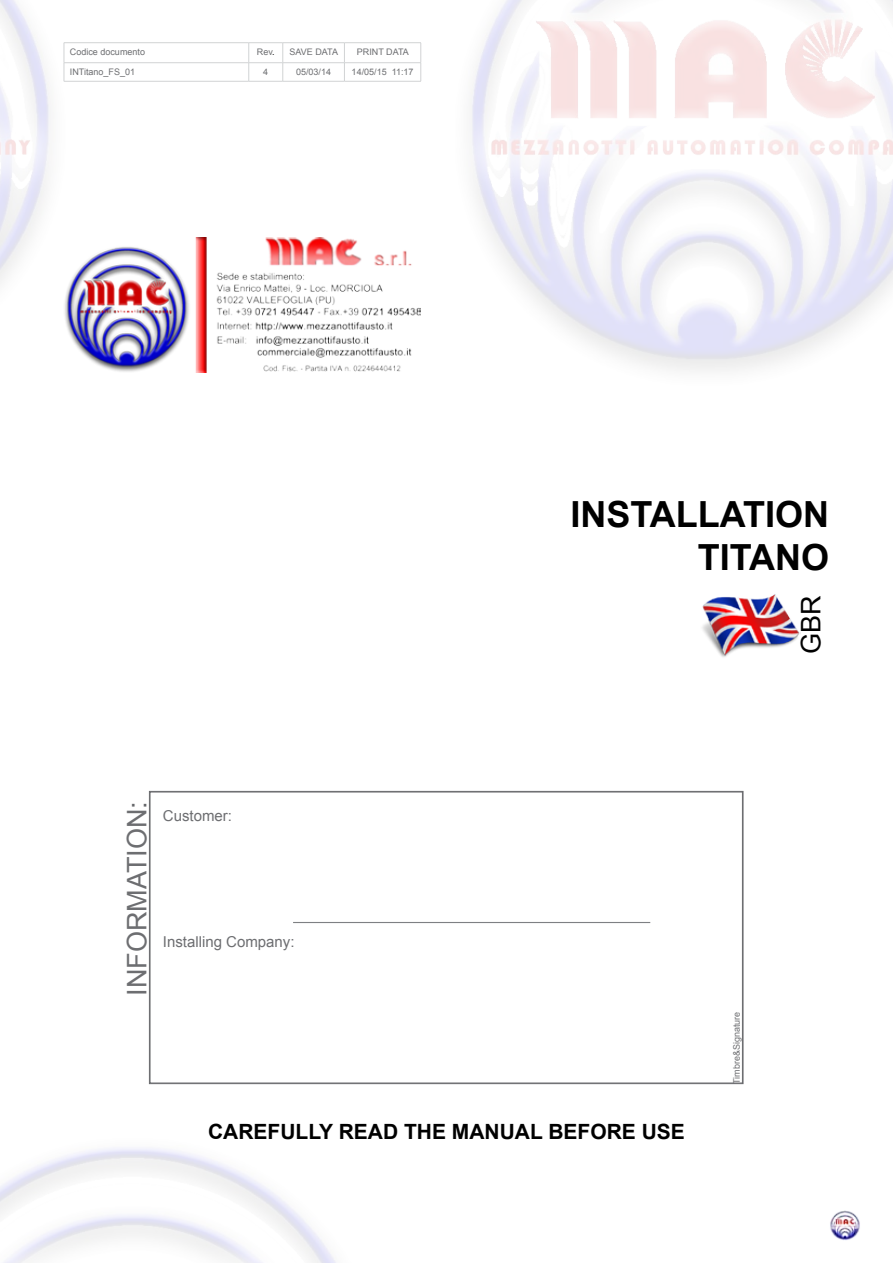
<style>
.page{position:relative;width:893px;height:1263px;background:#fff}
.page>*{position:absolute;margin:0;border:0;box-sizing:border-box;transform-origin:0 0}
.t1{font:700 36px/43.2px "Arial";color:#000;text-align:right}
.t2{font:27px "Arial";color:#6d6e71}
.t3{font:27px "Arial";color:#000}
.t4{font:700 21px "Arial";color:#000}
.t5{font:15px "Arial";color:#6d6e71}
.t6{font:9px "Arial";color:#6d6e71}
.t7{font:9px "Arial";letter-spacing:-.035em;color:#6d6e71}
.s1{color:#000}
.s2{color:#656669}
</style>
<div class="page">
<img style="left:0;top:0;width:68px;height:282px">
<img style="left:471px;top:0;width:422px;height:371px">
<img style="left:830px;top:1210px;width:30px;height:30px">
<img style="left:64px;top:237px;width:357px;height:135px">
<hr style="left:64px;top:42px;width:185px;height:1px;background:#d1d3d4">
<hr style="left:249px;top:42px;width:34px;height:1px;background:#d1d3d4">
<hr style="left:283px;top:42px;width:61px;height:1px;background:#d1d3d4">
<hr style="left:344px;top:42px;width:77px;height:1px;background:#d1d3d4">
<hr style="left:64px;top:62px;width:185px;height:1px;background:#d1d3d4">
<svg style="left:64px;top:43px;width:1px;height:38px"></svg>
<hr style="left:249px;top:62px;width:34px;height:1px;background:#d1d3d4">
<svg style="left:248px;top:43px;width:1px;height:38px"></svg>
<hr style="left:283px;top:62px;width:61px;height:1px;background:#d1d3d4">
<svg style="left:283px;top:43px;width:1px;height:38px"></svg>
<hr style="left:344px;top:62px;width:77px;height:1px;background:#d1d3d4">
<svg style="left:344px;top:43px;width:1px;height:38px"></svg>
<svg style="left:421px;top:43px;width:1px;height:38px"></svg>
<hr style="left:64px;top:81px;width:185px;height:1px;background:#d1d3d4">
<hr style="left:249px;top:81px;width:34px;height:1px;background:#d1d3d4">
<hr style="left:283px;top:81px;width:61px;height:1px;background:#d1d3d4">
<hr style="left:344px;top:81px;width:77px;height:1px;background:#d1d3d4">
<img style="left:702px;top:594px;width:99px;height:63px">
<svg style="left:149px;top:791px;width:594px;height:293px"></svg>
<hr style="left:293px;top:922px;width:357px;height:1px;background:#7e8083">
<p class="t6" style="left:70px;top:46px;width:77px">Codice documento</p>
<p class="t6" style="left:257px;top:46px;width:19px">Rev<span class="s1">.</span></p>
<p class="t7" style="left:290px;top:46px;width:50px">SAVE DATA</p>
<p class="t6" style="left:357px;top:46px;width:54px">PRINT DATA</p>
<p class="t6" style="left:70px;top:66px;width:67px">INTitano_FS_01</p>
<p class="t6" style="left:263px;top:66px;width:7px">4</p>
<p class="t6" style="left:296px;top:66px;width:37px">05/03/14</p>
<p class="t6" style="left:352px;top:66px;width:63px">14/05/15 11:17</p>
<h2 class="t2" style="left:119px;top:996px;width:196px;rotate:-90deg">information<span class="s2">:</span></h2>
<h3 class="t5" style="left:163px;top:806px;width:71px">Customer:</h3>
<h3 class="t5" style="left:163px;top:932px;width:133px">Installing Company:</h3>
<h1 class="t1" style="left:571px;top:494px;width:260px">INSTALLATION<br>TITANO</h1>
<h2 class="t3" style="left:793px;top:654px;width:60px;rotate:-90deg">GBR</h2>
<p class="t6" style="left:731px;top:1084px;width:74px;rotate:-90deg">Timbre&amp;Signature</p>
<h3 class="t4" style="left:208px;top:1118px;width:478px">CAREFULLY READ THE MANUAL BEFORE USE</h3>
</div>
